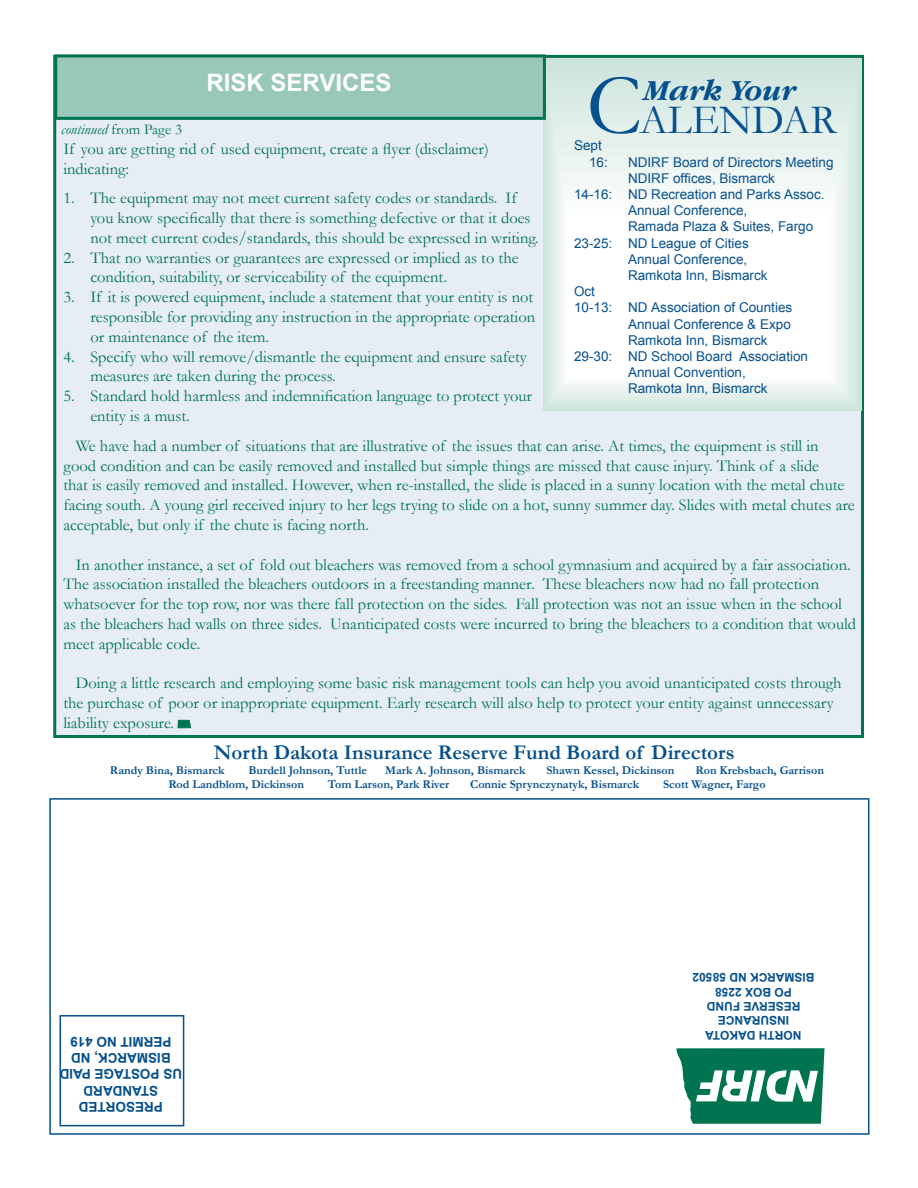
<style>
.page{position:relative;width:918px;height:1188px;background:#fff}
.page>*{position:absolute;margin:0;border:0;box-sizing:border-box;transform-origin:0 0}
.t1{font:42px "Garamond";color:#06508d}
.t2{font:italic 700 30px "Garamond IT Cby BT";color:#06508d}
.t3{font:700 24px "Arial";color:#fff}
.t4{font:700 21px "Garamond";color:#06508d}
.t5{font:16.5px/19.8px "Garamond";color:#007350}
.t6{font:italic 15px "Garamond";color:#007350}
.t7{font:13.5px/16.2px "Arial";color:#06508d}
.t8{font:700 13.5px/16.2px "Arial";color:#06508d;text-align:center}
.t9{font:700 12px "Garamond";color:#06508d}
.t10{font:700 12px/14.4px "Arial";color:#06508d;text-align:center}
.s1{font-style:normal}
.s2{font-size:87px}
</style>
<div class="page">
<div style="left:53px;top:55px;width:811px;height:683px;background:#e6edf4;border:3px solid #007350"></div>
<div style="left:49px;top:798px;width:820px;height:337px;border:2px solid #06508d"></div>
<div style="left:59px;top:1015px;width:125px;height:111px;border:2px solid #06508d"></div>
<div style="left:543px;top:58px;width:319px;height:352px;background:#cce3dc"></div>
<div style="left:549px;top:96px;width:305px;height:307px;background:#d9eae5"></div>
<div style="left:550px;top:103px;width:303px;height:299px;background:#dbebe7"></div>
<div style="left:551px;top:111px;width:300px;height:289px;background:#deede8"></div>
<div style="left:552px;top:118px;width:298px;height:280px;background:#e0eeea"></div>
<div style="left:554px;top:126px;width:294px;height:271px;background:#e3f0ec"></div>
<div style="left:555px;top:133px;width:292px;height:262px;background:#e6f1ee"></div>
<div style="left:556px;top:141px;width:289px;height:253px;background:#e6f1ee"></div>
<div style="left:557px;top:148px;width:287px;height:244px;background:#e8f2ef"></div>
<div style="left:559px;top:163px;width:282px;height:226px;background:#edf5f3"></div>
<div style="left:565px;top:201px;width:268px;height:180px;background:#fafcfc"></div>
<div style="left:566px;top:208px;width:266px;height:172px;background:#fcfefd"></div>
<div style="left:568px;top:216px;width:262px;height:162px;background:#fff"></div>
<div style="left:54px;top:54px;width:492px;height:66px;background:#99c7b9;border:3px solid #007350"></div>
<svg style="left:177px;top:720px;width:14px;height:9px"></svg>
<svg style="left:676px;top:1048px;width:149px;height:76px"></svg>
<p class="t6" style="left:61px;top:120px;width:122px">continued <span class="s1">from Page 3</span></p>
<h3 class="t3" style="left:206px;top:70px;width:186px">RISK SERVICES</h3>
<p class="t5" style="left:63px;top:138px;width:427px">If you are getting rid of used equipment, create a flyer (disclaimer) indicating:</p>
<p class="t5" style="left:90px;top:188px;width:450px;text-indent:-27px">1. The equipment may not meet current safety codes or standards. If you know specifically that there is something defective or that it does not meet current codes/standards, this should be expressed in writing.</p>
<p class="t5" style="left:90px;top:247px;width:430px;text-indent:-27px">2. That no warranties or guarantees are expressed or implied as to the condition, suitability, or serviceability of the equipment.</p>
<p class="t5" style="left:90px;top:287px;width:446px;text-align:justify;text-indent:-27px">3. If it is powered equipment, include a statement that your entity is not responsible for providing any instruction in the appropriate operation or maintenance of the item.</p>
<p class="t5" style="left:90px;top:346px;width:438px;text-indent:-27px">4. Specify who will remove/dismantle the equipment and ensure safety measures are taken during the process.</p>
<p class="t5" style="left:90px;top:386px;width:443px;text-indent:-27px">5. Standard hold harmless and indemnification language to protect your entity is a must.</p>
<h1 class="t1" style="left:587px;top:94px;width:252px"><span class="s2">C</span>ALENDAR</h1>
<h2 class="t2" style="left:644px;top:72px;width:154px">Mark Your</h2>
<p class="t7" style="left:589px;top:138px;width:20px;text-indent:-15px">Sept<br>16:</p>
<p class="t7" style="left:628px;top:154px;width:207px">NDIRF Board of Directors Meeting</p>
<p class="t7" style="left:628px;top:170px;width:149px">NDIRF offices, Bismarck</p>
<p class="t7" style="left:574px;top:186px;width:252px">14-16: ND Recreation and Parks Assoc.</p>
<p class="t7" style="left:628px;top:202px;width:121px">Annual Conference,</p>
<p class="t7" style="left:628px;top:219px;width:187px">Ramada Plaza &amp; Suites, Fargo</p>
<p class="t7" style="left:574px;top:235px;width:176px">23-25: ND League of Cities</p>
<p class="t7" style="left:628px;top:251px;width:121px">Annual Conference,</p>
<p class="t7" style="left:628px;top:267px;width:141px">Ramkota Inn, Bismarck</p>
<p class="t7" style="left:574px;top:283px;width:23px">Oct</p>
<p class="t7" style="left:574px;top:300px;width:220px">10-13: ND Association of Counties</p>
<p class="t7" style="left:628px;top:316px;width:164px">Annual Conference &amp; Expo</p>
<p class="t7" style="left:628px;top:332px;width:141px">Ramkota Inn, Bismarck</p>
<p class="t7" style="left:574px;top:348px;width:236px">29-30: ND School Board Association</p>
<p class="t7" style="left:628px;top:364px;width:119px">Annual Convention,</p>
<p class="t7" style="left:628px;top:381px;width:141px">Ramkota Inn, Bismarck</p>
<p class="t5" style="left:63px;top:435px;width:793px;text-indent:12px">We have had a number of situations that are illustrative of the issues that can arise. At times, the equipment is still in good condition and can be easily removed and installed but simple things are missed that cause injury. Think of a slide<br>that is easily removed and installed. However, when re-installed, the slide is placed in a sunny location with the metal chute facing south. A young girl received injury to her legs trying to slide on a hot, sunny summer day. Slides with metal chutes are acceptable, but only if the chute is facing north.</p>
<p class="t5" style="left:63px;top:554px;width:794px;text-indent:12px">In another instance, a set of fold out bleachers was removed from a school gymnasium and acquired by a fair association.<br>The association installed the bleachers outdoors in a freestanding manner. These bleachers now had no fall protection whatsoever for the top row, nor was there fall protection on the sides. Fall protection was not an issue when in the school as the bleachers had walls on three sides. Unanticipated costs were incurred to bring the bleachers to a condition that would meet applicable code.</p>
<p class="t5" style="left:63px;top:673px;width:780px;text-indent:12px">Doing a little research and employing some basic risk management tools can help you avoid unanticipated costs through the purchase of poor or inappropriate equipment. Early research will also help to protect your entity against unnecessary liability exposure.</p>
<p class="t4" style="left:214px;top:740px;width:522px">North Dakota Insurance Reserve Fund Board of Directors</p>
<p class="t9" style="left:110px;top:763px;width:116px">Randy Bina, Bismarck</p>
<p class="t9" style="left:248px;top:763px;width:120px">Burdell Johnson, Tuttle</p>
<p class="t9" style="left:385px;top:763px;width:142px">Mark A. Johnson, Bismarck</p>
<p class="t9" style="left:547px;top:763px;width:129px">Shawn Kessel, Dickinson</p>
<p class="t9" style="left:696px;top:763px;width:130px">Ron Krebsbach, Garrison</p>
<p class="t9" style="left:168px;top:777px;width:137px">Rod Landblom, Dickinson</p>
<p class="t9" style="left:328px;top:777px;width:123px">Tom Larson, Park River</p>
<p class="t9" style="left:470px;top:777px;width:170px">Connie Sprynczynatyk, Bismarck</p>
<p class="t9" style="left:663px;top:777px;width:104px">Scott Wagner, Fargo</p>
<p class="t8" style="left:182px;top:1115px;width:124px;rotate:-180deg">PRESORTED<br>STANDARD<br>US POSTAGE PAID<br>BISMARCK, ND<br>PERMIT NO 419</p>
<p class="t10" style="left:815px;top:1042px;width:124px;rotate:-180deg">NORTH DAKOTA<br>INSURANCE<br>RESERVE FUND<br>PO BOX 2258<br>BISMARCK ND 58502</p>
</div>
